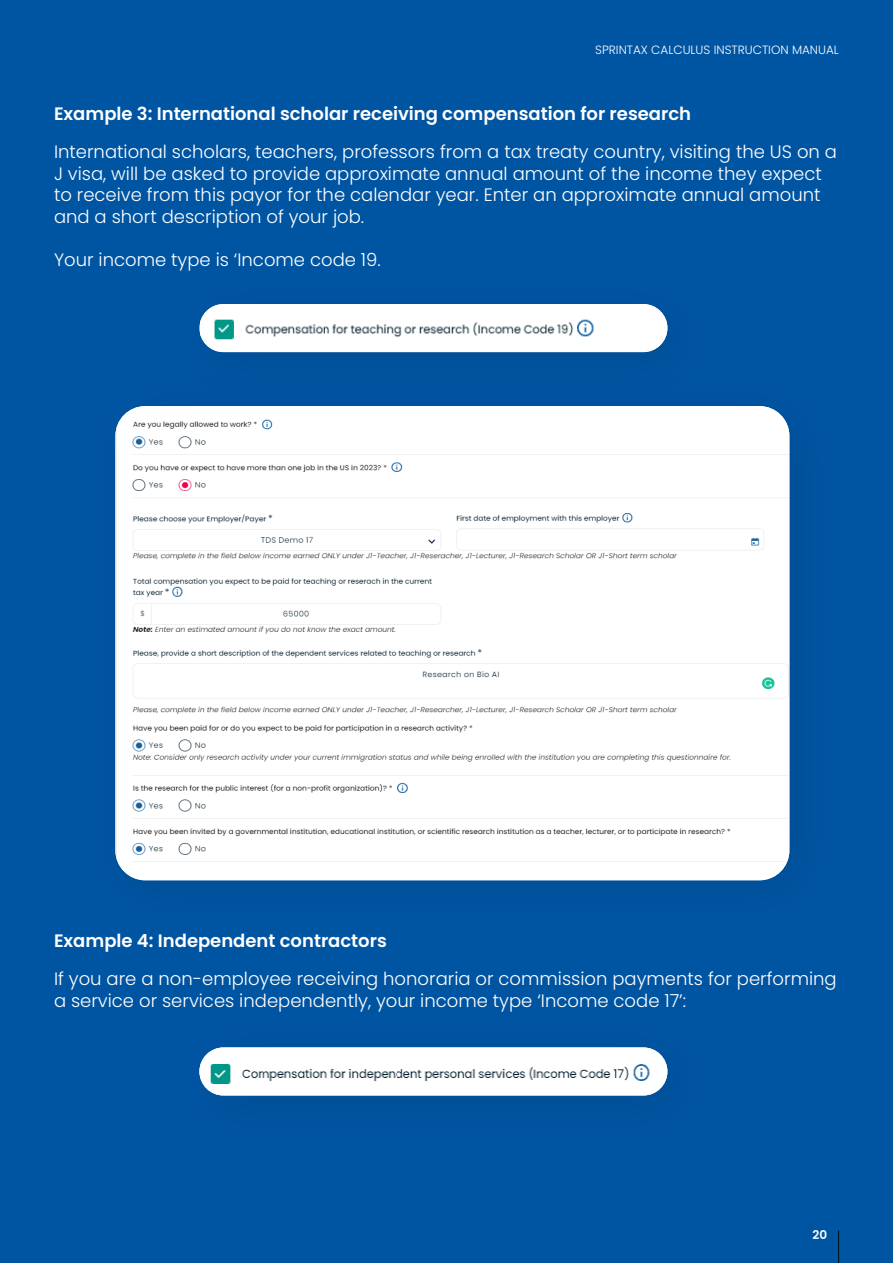
<style>
.page{position:relative;width:893px;height:1263px;background:#0055a3}
.page>*{position:absolute;margin:0;border:0;box-sizing:border-box;transform-origin:0 0}
.t1{font:300 18px/21.6px "Poppins";color:#fff}
.t2{font:600 18px "Poppins";color:#fff}
.t3{font:300 12px "Poppins";color:#fff}
.t4{font:600 12px "Poppins";color:#fff}
</style>
<div class="page">
<hr style="left:838px;top:1230px;width:1px;height:33px;background:#021016">
<img style="left:200px;top:304px;width:467px;height:48px">
<img style="left:199px;top:1047px;width:468px;height:48px;border-radius:24px">
<img style="left:115px;top:406px;width:674px;height:474px">
<p class="t3" style="left:595px;top:43px;width:245px">SPRINTAX CALCULUS INSTRUCTION MANUAL</p>
<p class="t2" style="left:54px;top:103px;width:639px">Example 3: International scholar receiving compensation for research</p>
<p class="t1" style="left:54px;top:141px;width:785px">International scholars, teachers, professors from a tax treaty country, visiting the US on a J visa, will be asked to provide approximate annual amount of the income they expect to receive from this payor for the calendar year. Enter an approximate annual amount and a short description of your job.</p>
<p class="t1" style="left:54px;top:249px;width:328px">Your income type is ‘Income code 19.</p>
<p class="t2" style="left:54px;top:930px;width:334px">Example 4: Independent contractors</p>
<p class="t1" style="left:54px;top:968px;width:784px">If you are a non-employee receiving honoraria or commission payments for performing a service or services independently, your income type ‘Income code 17’:</p>
<p class="t4" style="left:813px;top:1227px;width:16px">20</p>
</div>
